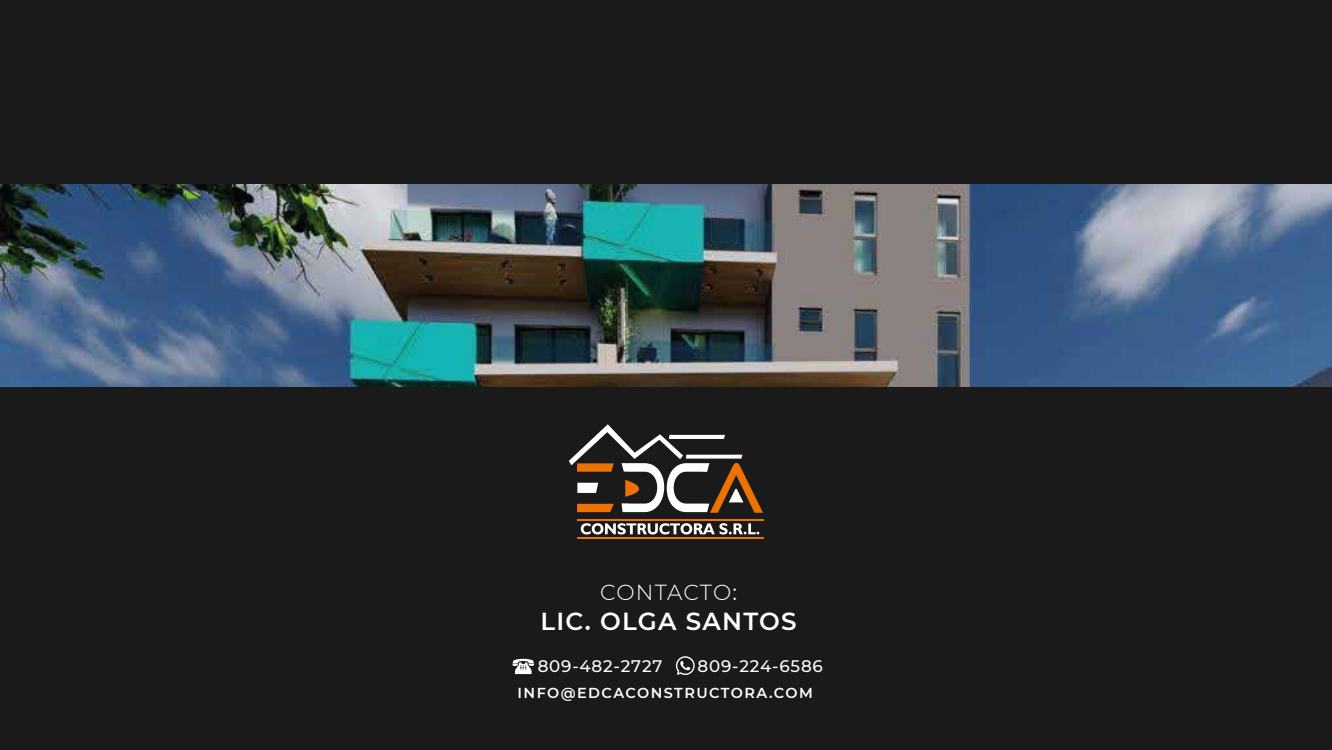
<style>
.page{position:relative;width:1332px;height:750px;background:#1a1a1a}
.page>*{position:absolute;margin:0;border:0;box-sizing:border-box;transform-origin:0 0}
.t1{font:600 24.6px "Montserrat";letter-spacing:.05em;color:#fff}
.t2{font:300 21.75px "Montserrat";letter-spacing:.04em;color:#fff}
.t3{font:500 16.73px "Montserrat";letter-spacing:.05em;color:#fff}
.t4{font:600 14.4px "Montserrat";letter-spacing:.1em;color:#fff}
.s1{font-weight:400}
</style>
<div class="page">
<img style="left:0;top:184px;width:1332px;height:202px">
<svg style="left:581px;top:523px;width:178px;height:11px"></svg>
<hr style="left:577px;top:519px;width:186px;height:2px;background:#ee7103">
<hr style="left:577px;top:537px;width:186px;height:1px;background:#ee7103">
<svg style="left:569px;top:424px;width:194px;height:89px"></svg>
<svg style="left:676px;top:656px;width:19px;height:19px"></svg>
<svg style="left:513px;top:658px;width:21px;height:16px"></svg>
<h2 class="t2" style="left:600px;top:577px;width:138px">CONTACTO<span class="s1">:</span></h2>
<h1 class="t1" style="left:540px;top:603px;width:258px">LIC. OLGA SANTOS</h1>
<p class="t3" style="left:538px;top:654px;width:126px">809-482-2727</p>
<p class="t3" style="left:698px;top:654px;width:127px">809-224-6586</p>
<p class="t4" style="left:518px;top:682px;width:297px">INFO@EDCACONSTRUCTORA.COM</p>
</div>
